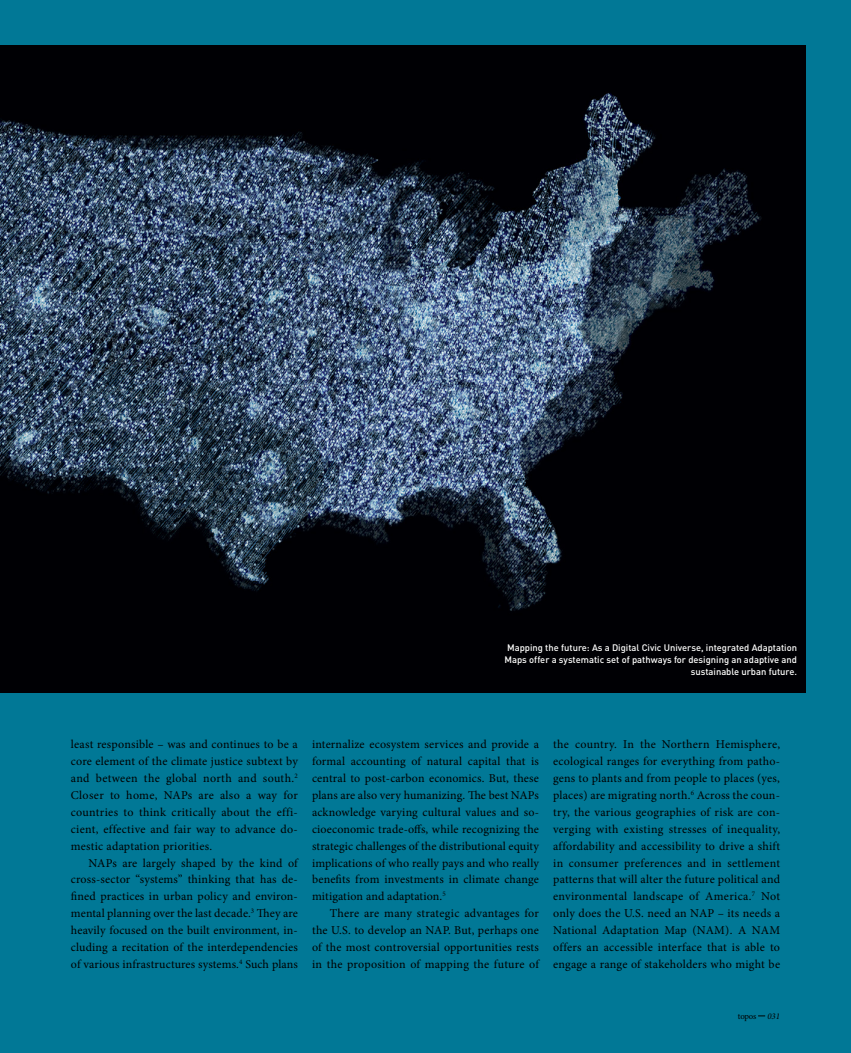
<style>
.page{position:relative;width:851px;height:1053px;background:#fff}
.page>*{position:absolute;margin:0;border:0;box-sizing:border-box;transform-origin:0 0}
._05_Fliesstext_Einzu{font:12px/16.9px "Minion Pro";letter-spacing:.01em;color:#000;text-align:justify}
._05a_Fliesstext_ohne{font:12px/16.9px "Minion Pro";letter-spacing:.02em;color:#000;text-align:justify}
._08_BU{font:500 9.38px/11.9px "DIN";color:#fff;text-align:right}
.t1{font:8.75px "Minion Pro";letter-spacing:-.035em;color:#000}
.t2{font:italic 8.75px "Minion Pro";color:#000}
</style>
<div class="page">
<div style="left:0;top:0;width:850px;height:1052px;background:#017896"></div>
<img style="left:0;top:45px;width:805px;height:647px">
<p class="_08_BU" style="left:504px;top:641px;width:294px">Mapping the future: As a Digital Civic Universe, integrated Adaptation<br>Maps offer a systematic set of pathways for designing an adaptive and sustainable urban future.</p>
<p class="_05a_Fliesstext_ohne" style="left:71px;top:736px;width:228px">least responsible – was and continues to be a core element of the climate justice subtext by and between the global north and south.<sup>2<br></sup>Closer to home, NAPs are also a way for countries to think critically about the effi&shy;cient, effective and fair way to advance do&shy;mestic adaptation priorities.</p>
<p class="_05_Fliesstext_Einzu" style="left:71px;top:854px;width:228px;text-indent:18px">NAPs are largely shaped by the kind of cross-sector “systems” thinking that has de&shy;fined practices in urban policy and environ&shy;mental planning over the last decade.<sup>3</sup> They are heavily focused on the built environment, in&shy;cluding a recitation of the interdependencies of various infrastructures systems.<sup>4</sup> Such plans</p>
<p class="_05_Fliesstext_Einzu" style="left:312px;top:736px;width:228px">internalize ecosystem services and provide a formal accounting of natural capital that is central to post-carbon economics. But, these plans are also very humanizing. The best NAPs acknowledge varying cultural values and so&shy;cioeconomic trade-offs, while recognizing the strategic challenges of the distributional equity implications of who really pays and who really benefits from investments in climate change mitigation and adaptation.<sup>5</sup></p>
<p class="_05_Fliesstext_Einzu" style="left:312px;top:904px;width:228px;text-indent:18px">There are many strategic advantages for the U.S. to develop an NAP. But, perhaps one of the most controversial opportunities rests in the proposition of mapping the future of</p>
<p class="_05_Fliesstext_Einzu" style="left:553px;top:736px;width:228px">the country. In the Northern Hemisphere, ecological ranges for everything from patho&shy;gens to plants and from people to places (yes, places) are migrating north.<sup>6</sup> Across the coun&shy;try, the various geographies of risk are con&shy;verging with existing stresses of inequality, affordability and accessibility to drive a shift in consumer preferences and in settlement patterns that will alter the future political and environmental landscape of America.<sup>7</sup> Not only does the U.S. need an NAP – its needs a National Adaptation Map (NAM). A NAM offers an accessible interface that is able to engage a range of stakeholders who might be</p>
<p class="t1" style="left:737px;top:1009px;width:20px">topos</p>
<p class="t2" style="left:767px;top:1009px;width:14px">031</p>
</div>
